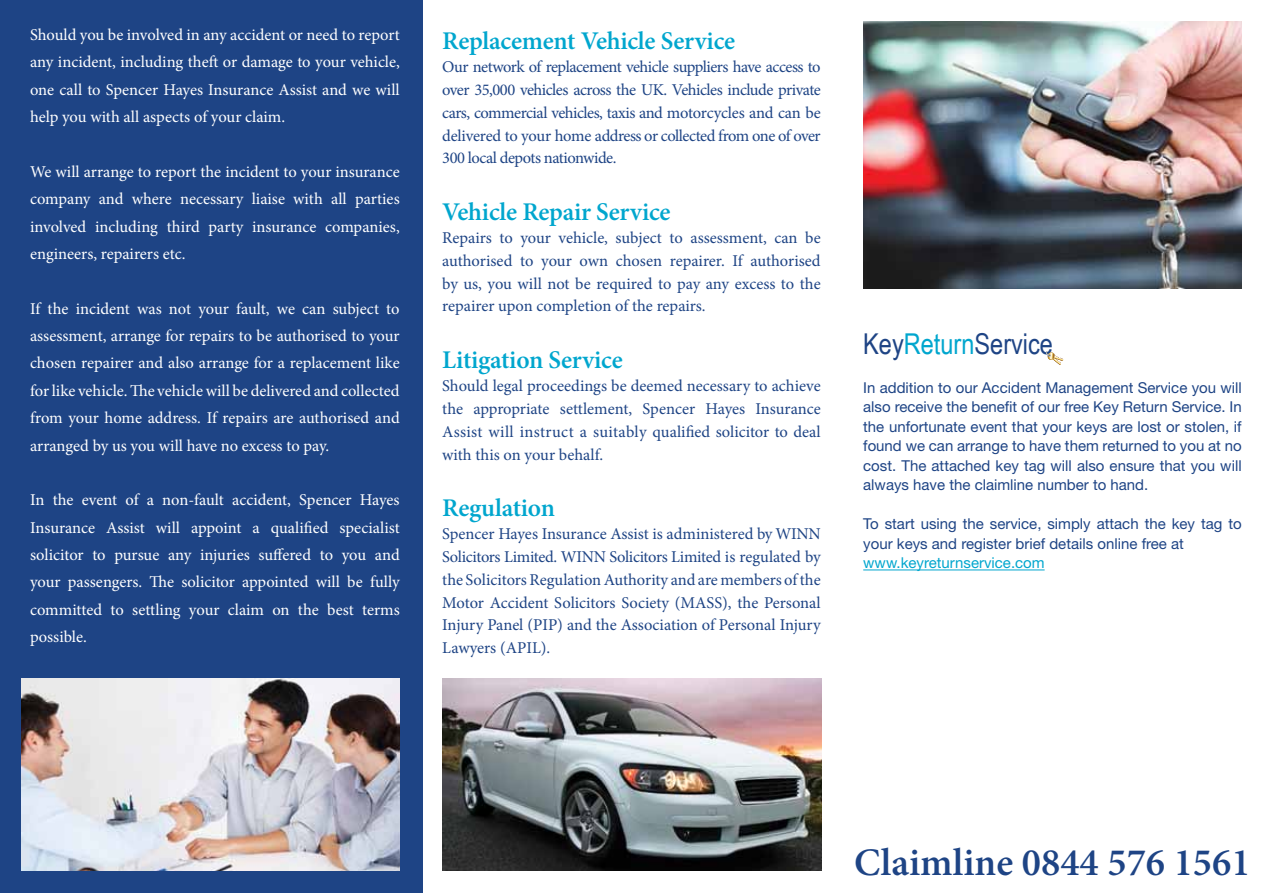
<style>
.page{position:relative;width:1263px;height:893px;background:#fff}
.page>*{position:absolute;margin:0;border:0;box-sizing:border-box;transform-origin:0 0}
.t1{font:600 39px "Minion Pro";letter-spacing:-.01em;color:#fff}
.t2{font:28.65px "Arial Narrow";color:#1e4485}
.t3{font:600 25.5px "Minion Pro";letter-spacing:-.01em;color:#00a6ce}
.t4{font:16.5px/27.3px "Minion Pro";letter-spacing:-.005em;color:#fff;text-align:justify}
.t5{font:16.5px/22.8px "Minion Pro";letter-spacing:-.005em;color:#1e4485;text-align:justify}
.t6{font:15px/19.5px "Helvetica Neue";color:#1e4485;text-align:justify}
.t7{font:15px "Helvetica Neue";color:#00a6ce}
.s1{color:#00a6ce}
.s2{color:#1e4485}
</style>
<div class="page">
<div style="left:0;top:0;width:423px;height:893px;background:#1e4485"></div>
<hr style="left:863px;top:570px;width:182px;height:1px;background:#00a6ce">
<svg style="left:1046px;top:351px;width:17px;height:14px"></svg>
<img style="left:21px;top:678px;width:379px;height:192px">
<img style="left:443px;top:678px;width:378px;height:192px">
<img style="left:863px;top:21px;width:379px;height:267px">
<p class="t4" style="left:30px;top:21px;width:371px">Should you be involved in any accident or need to report any incident, including theft or damage to your vehicle, one call to Spencer Hayes Insurance Assist and we will help you with all aspects of your claim.</p>
<p class="t4" style="left:30px;top:158px;width:371px">We will arrange to report the incident to your insurance company and where necessary liaise with all parties involved including third party insurance companies, engineers, repairers etc.</p>
<p class="t4" style="left:30px;top:295px;width:371px">If the incident was not your fault, we can subject to assessment, arrange for repairs to be authorised to your chosen repairer and also arrange for a replacement like for like vehicle. The vehicle will be delivered and collected from your home address. If repairs are authorised and arranged by us you will have no excess to pay.</p>
<p class="t4" style="left:30px;top:486px;width:371px">In the event of a non-fault accident, Spencer Hayes Insurance Assist will appoint a qualified specialist solicitor to pursue any injuries suffered to you and your passengers. The solicitor appointed will be fully committed to settling your claim on the best terms possible.</p>
<h3 class="t3" style="left:442px;top:23px;width:294px">Replacement Vehicle Service</h3>
<p class="t5" style="left:442px;top:55px;width:380px">Our network of replacement vehicle suppliers have access to over 35,000 vehicles across the UK. Vehicles include private cars, commercial vehicles, taxis and motorcycles and can be delivered to your home address or collected from one of over 300 local depots nationwide.</p>
<h3 class="t3" style="left:442px;top:194px;width:230px">Vehicle Repair Service</h3>
<p class="t5" style="left:442px;top:226px;width:380px">Repairs to your vehicle, subject to assessment, can be authorised to your own chosen repairer. If authorised by us, you will not be required to pay any excess to the repairer upon completion of the repairs.</p>
<h3 class="t3" style="left:442px;top:342px;width:182px">Litigation Service</h3>
<p class="t5" style="left:442px;top:374px;width:380px">Should legal proceedings be deemed necessary to achieve the appropriate settlement, Spencer Hayes Insurance Assist will instruct a suitably qualified solicitor to deal with this on your behalf.</p>
<h3 class="t3" style="left:442px;top:490px;width:114px">Regulation</h3>
<p class="t5" style="left:442px;top:522px;width:380px">Spencer Hayes Insurance Assist is administered by WINN Solicitors Limited. WINN Solicitors Limited is regulated by the Solicitors Regulation Authority and are members of the Motor Accident Solicitors Society (MASS), the Personal Injury Panel (PIP) and the Association of Personal Injury Lawyers (APIL).</p>
<h2 class="t2" style="left:863px;top:327px;width:191px">Key<span class="s1">Return</span>Service</h2>
<p class="t6" style="left:863px;top:378px;width:380px">In addition to our Accident Management Service you will also receive the benefit of our free Key Return Service. In the unfortunate event that your keys are lost or stolen, if found we can arrange to have them returned to you at no cost. The attached key tag will also ensure that you will always have the claimline number to hand.</p>
<p class="t6" style="left:863px;top:514px;width:380px">To start using the service, simply attach the key tag to your keys and register brief details online free at</p>
<p class="t7" style="left:863px;top:554px;width:183px">www.keyreturnservice.com</p>
<h1 class="t1" style="left:442px;top:836px;width:810px">Claimline 0844 576 1561 <span class="s2">Claimline 0844 576 1561</span></h1>
</div>
